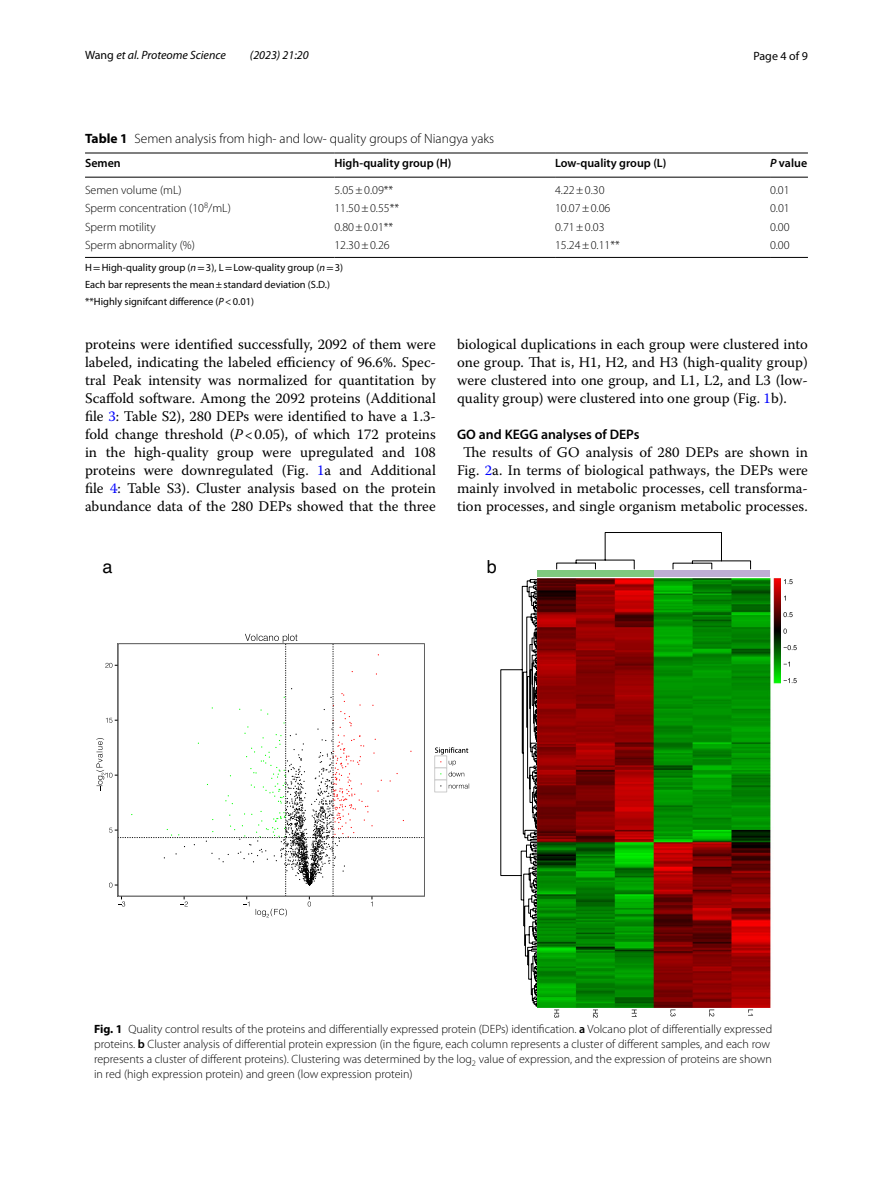
<style>
.page{position:relative;width:893px;height:1187px;background:#fff}
.page>*{position:absolute;margin:0;border:0;box-sizing:border-box;transform-origin:0 0}
.t1{font:18px "Helvetica";color:#000}
.t2{font:14.7px/18px "Warnock Pro";color:#000;text-align:justify}
.t3{font:600 13.8px "Myriad Pro";color:#000}
.t4{font:300 13.5px "Myriad Pro";color:#000}
.t5{font:300 12px/15px "Myriad Pro";color:#000}
.t6{font:600 12px "Myriad Pro";color:#000}
.t7{font:italic 12px "Myriad Pro";color:#000}
.t8{font:12px "Myriad Pro";color:#000}
.t9{font:10.5px/17px "Myriad Pro";color:#000}
.s1{font-style:normal}
.s2{font-weight:700}
.s3{font-style:italic}
.s4{font-family:"STIX"}
.s5{color:#00f}
.s6{font-weight:600}
</style>
<div class="page">
<hr style="left:85px;top:153px;width:249px;height:1px;background:#000">
<hr style="left:85px;top:177px;width:249px;height:1px;background:#000">
<hr style="left:334px;top:153px;width:221px;height:1px;background:#000">
<hr style="left:334px;top:177px;width:221px;height:1px;background:#000">
<hr style="left:555px;top:153px;width:215px;height:1px;background:#000">
<hr style="left:555px;top:177px;width:215px;height:1px;background:#000">
<hr style="left:770px;top:153px;width:38px;height:1px;background:#000">
<hr style="left:770px;top:177px;width:38px;height:1px;background:#000">
<hr style="left:85px;top:257px;width:249px;height:1px;background:#000">
<hr style="left:334px;top:257px;width:221px;height:1px;background:#000">
<hr style="left:555px;top:257px;width:215px;height:1px;background:#000">
<hr style="left:770px;top:257px;width:38px;height:1px;background:#000">
<svg style="left:500px;top:579px;width:37px;height:427px"></svg>
<img style="left:537px;top:578px;width:244px;height:429px">
<svg style="left:435px;top:747px;width:33px;height:7px"></svg>
<div style="left:434px;top:755px;width:13px;height:13px;background:#fff;border:1px solid #ccc"></div>
<div style="left:434px;top:767px;width:13px;height:13px;background:#fff;border:1px solid #ccc"></div>
<div style="left:434px;top:779px;width:13px;height:13px;background:#fff;border:1px solid #ccc"></div>
<svg style="left:449px;top:760px;width:7px;height:5px"></svg>
<svg style="left:449px;top:771px;width:15px;height:5px"></svg>
<svg style="left:449px;top:783px;width:20px;height:5px"></svg>
<svg style="left:96px;top:633px;width:329px;height:284px"></svg>
<svg style="left:556px;top:532px;width:195px;height:37px"></svg>
<svg style="left:554px;top:1009px;width:5px;height:8px"></svg>
<svg style="left:593px;top:1009px;width:5px;height:8px"></svg>
<svg style="left:632px;top:1009px;width:5px;height:7px"></svg>
<svg style="left:670px;top:1009px;width:5px;height:7px"></svg>
<svg style="left:709px;top:1009px;width:5px;height:7px"></svg>
<svg style="left:748px;top:1009px;width:5px;height:6px"></svg>
<div style="left:537px;top:569px;width:39px;height:7px;background:#7fc97f"></div>
<div style="left:576px;top:569px;width:39px;height:7px;background:#7fc97f"></div>
<div style="left:615px;top:569px;width:39px;height:7px;background:#7fc97f"></div>
<div style="left:654px;top:569px;width:38px;height:7px;background:#beaed4"></div>
<div style="left:692px;top:569px;width:39px;height:7px;background:#beaed4"></div>
<div style="left:731px;top:569px;width:39px;height:7px;background:#beaed4"></div>
<svg style="left:784px;top:678px;width:13px;height:5px"></svg>
<svg style="left:784px;top:661px;width:6px;height:5px"></svg>
<svg style="left:784px;top:645px;width:13px;height:5px"></svg>
<svg style="left:783px;top:628px;width:4px;height:5px"></svg>
<svg style="left:783px;top:612px;width:10px;height:5px"></svg>
<svg style="left:784px;top:579px;width:9px;height:5px"></svg>
<p class="t7" style="left:85px;top:48px;width:142px"><span class="s1">Wang</span> et al. Proteome Science</p>
<p class="t7" style="left:250px;top:48px;width:60px">(2023) 21:20</p>
<p class="t8" style="left:753px;top:48px;width:56px">Page 4 of 9</p>
<p class="t4" style="left:85px;top:131px;width:411px"><span class="s2">Table 1</span> Semen analysis from high- and low- quality groups of Niangya yaks</p>
<p class="t6" style="left:85px;top:156px;width:37px">Semen</p>
<p class="t6" style="left:334px;top:156px;width:119px">High-quality group (H)</p>
<p class="t6" style="left:555px;top:156px;width:113px">Low-quality group (L)</p>
<p class="t6" style="left:770px;top:156px;width:39px"><span class="s3">P</span> value</p>
<p class="t5" style="left:85px;top:183px;width:98px">Semen volume (mL)</p>
<p class="t5" style="left:334px;top:183px;width:60px">5.05±0.09**</p>
<p class="t5" style="left:555px;top:183px;width:51px">4.22±0.30</p>
<p class="t5" style="left:770px;top:183px;width:21px">0.01</p>
<p class="t5" style="left:85px;top:201px;width:147px">Sperm concentration (10<sup>8</sup>/mL)</p>
<p class="t5" style="left:334px;top:201px;width:66px">11.50±0.55**</p>
<p class="t5" style="left:555px;top:201px;width:57px">10.07±0.06</p>
<p class="t5" style="left:770px;top:201px;width:21px">0.01</p>
<p class="t5" style="left:85px;top:219px;width:72px">Sperm motility</p>
<p class="t5" style="left:334px;top:219px;width:60px">0.80±0.01**</p>
<p class="t5" style="left:555px;top:219px;width:51px">0.71±0.03</p>
<p class="t5" style="left:770px;top:219px;width:21px">0.00</p>
<p class="t5" style="left:85px;top:237px;width:111px">Sperm abnormality (%)</p>
<p class="t5" style="left:334px;top:237px;width:57px">12.30±0.26</p>
<p class="t5" style="left:555px;top:237px;width:66px">15.24±0.11**</p>
<p class="t5" style="left:770px;top:237px;width:21px">0.00</p>
<p class="t9" style="left:85px;top:259px;width:260px">H<span class="s4">=</span>High-quality group (<span class="s3">n</span><span class="s4">=</span>3), L<span class="s4">=</span>Low-quality group (<span class="s3">n</span><span class="s4">=</span>3)<br>Each bar represents the mean±standard deviation (S.D.) **Highly signifcant difference (<span class="s3">P</span>&lt;0.01)</p>
<p class="t2" style="left:85px;top:335px;width:352px">proteins were identified successfully, 2092 of them were labeled, indicating the labeled efficiency of 96.6%. Spec&shy;tral Peak intensity was normalized for quantitation by Scaffold software. Among the 2092 proteins (Additional file <span class="s5">3</span>: Table S2), 280 DEPs were identified to have a 1.3- fold change threshold (<span class="s3">P</span>&lt;0.05), of which 172 proteins in the high-quality group were upregulated and 108 proteins were downregulated (Fig. <span class="s5">1</span>a and Additional file <span class="s5">4</span>: Table S3). Cluster analysis based on the protein abundance data of the 280 DEPs showed that the three</p>
<p class="t2" style="left:457px;top:335px;width:352px">biological duplications in each group were clustered into one group. That is, H1, H2, and H3 (high-quality group) were clustered into one group, and L1, L2, and L3 (low&shy;quality group) were clustered into one group (Fig. <span class="s5">1</span>b).</p>
<p class="t3" style="left:457px;top:425px;width:184px">GO and KEGG analyses of DEPs</p>
<p class="t2" style="left:457px;top:443px;width:352px;text-align:center">The results of GO analysis of 280 DEPs are shown in Fig. <span class="s5">2</span>a. In terms of biological pathways, the DEPs were mainly involved in metabolic processes, cell transforma&shy;tion processes, and single organism metabolic processes.</p>
<p class="t1" style="left:102px;top:552px;width:12px">a</p>
<p class="t1" style="left:487px;top:552px;width:12px">b</p>
<p class="t5" style="left:94px;top:1021px;width:680px"><span class="s2">Fig. 1</span> Quality control results of the proteins and differentially expressed protein (DEPs) identification. <span class="s6">a</span> Volcano plot of differentially expressed proteins. <span class="s6">b</span> Cluster analysis of differential protein expression (in the figure, each column represents a cluster of different samples, and each row represents a cluster of different proteins). Clustering was determined by the -log<sub>2</sub> value of expression, and the expression of proteins are shown in red (high expression protein) and green (low expression protein)</p>
</div>
